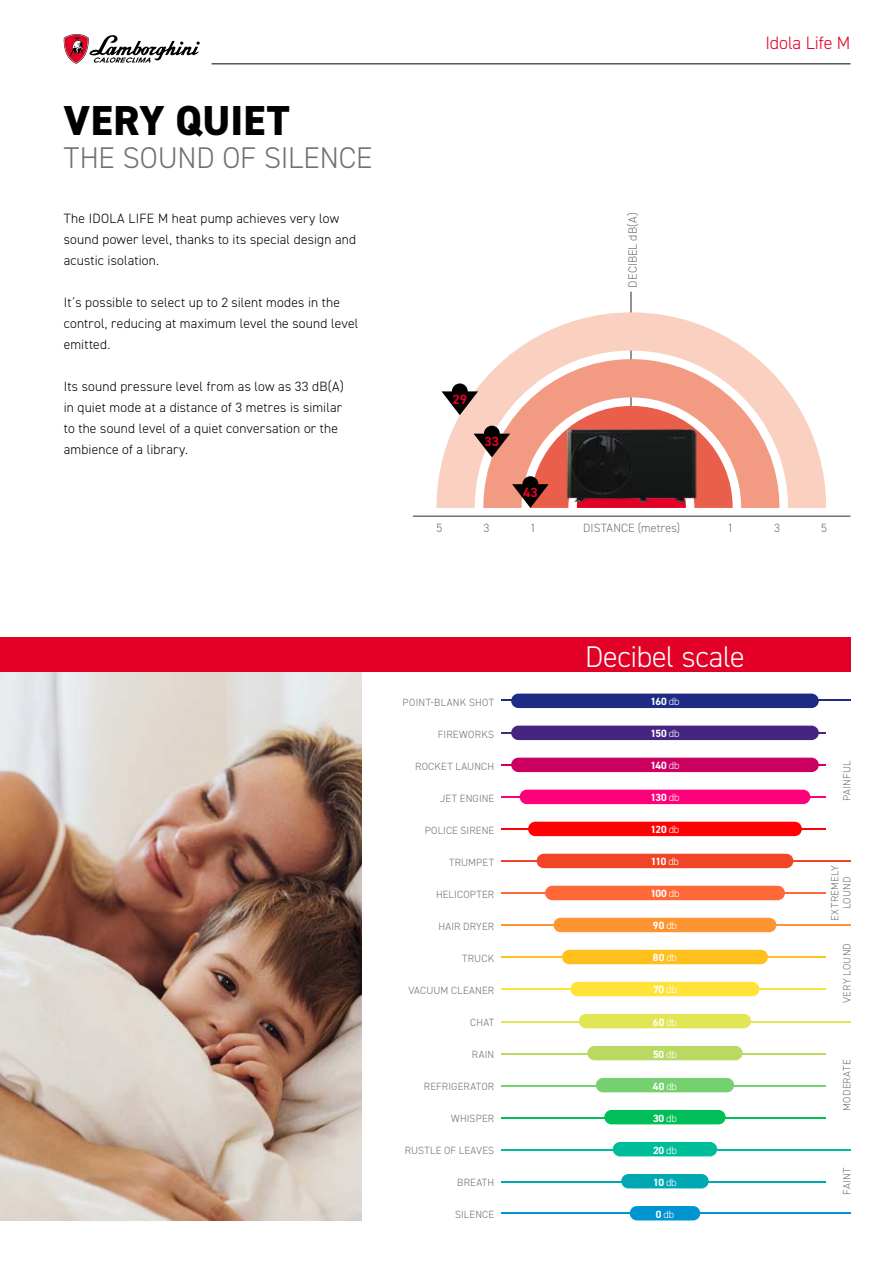
<style>
.page{position:relative;width:893px;height:1263px;background:#fff}
.page>*{position:absolute;margin:0;border:0;box-sizing:border-box;transform-origin:0 0}
.t1{font:800 42px "DIN2014";color:#000}
.t2{font:300 30px "DIN2014";letter-spacing:-.005em;color:#707172}
.t3{font:300 30px "DIN2014";letter-spacing:-.01em;color:#fff}
.t4{font:300 18px "DIN2014";letter-spacing:-.01em;color:#e20026}
.t5{font:300 13.5px/21px "DIN2014";letter-spacing:.015em;color:#000}
.t6{font:700 13.5px "DIN2014";color:#e20026}
.t7{font:300 12px "DIN2014";letter-spacing:.01em;color:#707172}
.t8{font:300 10.5px/12px "DIN2014";letter-spacing:.015em;color:#707172;text-align:center}
.t9{font:700 10.5px "DIN2014";letter-spacing:-.01em;color:#fff}
.t10{font:300 10.5px "DIN2014";color:#fff}
.s1{font-weight:300}
.s2{font-weight:700}
</style>
<div class="page">
<img style="left:0;top:672px;width:361px;height:548px">
<div style="left:0;top:638px;width:850px;height:34px;background:#e20026"></div>
<hr style="left:501px;top:1212px;width:349px;height:2px;background:#0094d1">
<div style="left:630px;top:1206px;width:70px;height:14px;background:#0094d1;border-radius:7px"></div>
<hr style="left:501px;top:1084px;width:325px;height:2px;background:#75d170">
<div style="left:596px;top:1078px;width:138px;height:14px;background:#75d170;border-radius:7px"></div>
<hr style="left:501px;top:924px;width:349px;height:2px;background:#ff9433">
<div style="left:553px;top:918px;width:223px;height:14px;background:#ff9433;border-radius:7px"></div>
<hr style="left:501px;top:1149px;width:349px;height:2px;background:#00bd99">
<div style="left:613px;top:1142px;width:104px;height:14px;background:#00bd99;border-radius:7px"></div>
<hr style="left:501px;top:1020px;width:349px;height:2px;background:#e0e654">
<div style="left:579px;top:1014px;width:172px;height:14px;background:#e0e654;border-radius:7px"></div>
<hr style="left:501px;top:860px;width:349px;height:1px;background:#f04526">
<div style="left:537px;top:854px;width:256px;height:14px;background:#f04526;border-radius:7px"></div>
<hr style="left:501px;top:795px;width:325px;height:2px;background:#ff007a">
<div style="left:520px;top:790px;width:290px;height:14px;background:#ff007a;border-radius:7px"></div>
<hr style="left:501px;top:1181px;width:325px;height:2px;background:#00a8b3">
<div style="left:621px;top:1174px;width:88px;height:14px;background:#00a8b3;border-radius:7px"></div>
<hr style="left:501px;top:1052px;width:325px;height:2px;background:#bad963">
<div style="left:587px;top:1046px;width:156px;height:14px;background:#bad963;border-radius:7px"></div>
<hr style="left:501px;top:892px;width:325px;height:2px;background:#ff6938">
<div style="left:545px;top:886px;width:240px;height:14px;background:#ff6938;border-radius:7px"></div>
<hr style="left:501px;top:1116px;width:325px;height:2px;background:#00bf59">
<div style="left:604px;top:1110px;width:122px;height:14px;background:#00bf59;border-radius:7px"></div>
<hr style="left:501px;top:956px;width:325px;height:2px;background:#ffbf1c">
<div style="left:562px;top:950px;width:206px;height:14px;background:#ffbf1c;border-radius:7px"></div>
<hr style="left:501px;top:988px;width:325px;height:2px;background:#ffe338">
<div style="left:570px;top:982px;width:189px;height:14px;background:#ffe338;border-radius:7px"></div>
<hr style="left:501px;top:827px;width:325px;height:2px;background:#ff0005">
<div style="left:528px;top:822px;width:274px;height:14px;background:#ff0005;border-radius:7px"></div>
<hr style="left:501px;top:699px;width:349px;height:2px;background:#1e2c85">
<div style="left:511px;top:694px;width:308px;height:14px;background:#1e2c85;border-radius:7px"></div>
<hr style="left:501px;top:731px;width:325px;height:2px;background:#442681">
<div style="left:511px;top:726px;width:308px;height:14px;background:#442681;border-radius:7px"></div>
<hr style="left:501px;top:763px;width:325px;height:2px;background:#cc0061">
<div style="left:511px;top:758px;width:308px;height:14px;background:#cc0061;border-radius:7px"></div>
<hr style="left:630px;top:292px;width:2px;height:197px;background:#707172">
<svg style="left:437px;top:312px;width:389px;height:196px"></svg>
<hr style="left:413px;top:515px;width:437px;height:2px;background:#707172">
<svg style="left:441px;top:359px;width:338px;height:149px"></svg>
<hr style="left:212px;top:63px;width:638px;height:1px;background:#000">
<svg style="left:63px;top:34px;width:137px;height:30px"></svg>
<h1 class="t1" style="left:64px;top:92px;width:227px">VERY QUIET</h1>
<h2 class="t2" style="left:64px;top:139px;width:310px">THE SOUND OF SILENCE</h2>
<p class="t5" style="left:64px;top:208px;width:294px">The IDOLA LIFE M heat pump achieves very low sound power level, thanks to its special design and acustic isolation.</p>
<p class="t5" style="left:64px;top:292px;width:296px">It´s possible to select up to 2 silent modes in the control, reducing at maximum level the sound level emitted.</p>
<p class="t5" style="left:64px;top:376px;width:281px">Its sound pressure level from as low as 33 dB(A) in quiet mode at a distance of 3 metres is similar to the sound level of a quiet conversation or the ambience of a library.</p>
<p class="t6" style="left:452px;top:390px;width:16px">29</p>
<p class="t6" style="left:485px;top:432px;width:16px">33</p>
<p class="t6" style="left:523px;top:483px;width:16px">43</p>
<p class="t7" style="left:625px;top:287px;width:76px;rotate:-90deg">DECIBEL dB(A)</p>
<h3 class="t4" style="left:765px;top:31px;width:86px">Idola Life M</h3>
<p class="t7" style="left:583px;top:520px;width:98px">DISTANCE (metres)</p>
<p class="t7" style="left:437px;top:520px;width:7px">5</p>
<p class="t7" style="left:483px;top:520px;width:7px">3</p>
<p class="t7" style="left:530px;top:520px;width:7px">1</p>
<p class="t7" style="left:727px;top:520px;width:7px">1</p>
<p class="t7" style="left:774px;top:520px;width:7px">3</p>
<p class="t7" style="left:821px;top:520px;width:7px">5</p>
<h2 class="t3" style="left:585px;top:638px;width:161px">Decibel scale</h2>
<p class="t8" style="left:403px;top:696px;width:93px">POINT-BLANK SHOT</p>
<p class="t9" style="left:650px;top:695px;width:30px">160 <span class="s1">db</span></p>
<p class="t8" style="left:438px;top:728px;width:58px">FIREWORKS</p>
<p class="t9" style="left:650px;top:727px;width:30px">150 <span class="s1">db</span></p>
<p class="t8" style="left:415px;top:760px;width:81px">ROCKET LAUNCH</p>
<p class="t9" style="left:650px;top:759px;width:31px">140 <span class="s1">db</span></p>
<p class="t8" style="left:841px;top:801px;width:42px;rotate:-90deg">PAINFUL</p>
<p class="t8" style="left:440px;top:792px;width:55px">JET ENGINE</p>
<p class="t9" style="left:650px;top:791px;width:30px">130 <span class="s1">db</span></p>
<p class="t8" style="left:425px;top:824px;width:71px">POLICE SIRENE</p>
<p class="t9" style="left:651px;top:823px;width:30px">120 <span class="s1">db</span></p>
<p class="t8" style="left:449px;top:856px;width:47px">TRUMPET</p>
<p class="t9" style="left:651px;top:855px;width:30px">110 <span class="s1">db</span></p>
<p class="t8" style="left:436px;top:888px;width:60px">HELICOPTER</p>
<p class="t9" style="left:650px;top:887px;width:31px">100 <span class="s1">db</span></p>
<p class="t8" style="left:438px;top:920px;width:57px">HAIR DRYER</p>
<p class="t9" style="left:653px;top:919px;width:25px">90 <span class="s1">db</span></p>
<p class="t8" style="left:462px;top:952px;width:34px">TRUCK</p>
<p class="t9" style="left:653px;top:951px;width:25px">80 <span class="s1">db</span></p>
<p class="t8" style="left:409px;top:984px;width:87px">VACUUM CLEANER</p>
<p class="t9" style="left:653px;top:983px;width:25px">70 <span class="s1">db</span></p>
<p class="t8" style="left:470px;top:1016px;width:26px">CHAT</p>
<p class="t9" style="left:653px;top:1015px;width:25px">60 <span class="s1">db</span></p>
<p class="t8" style="left:472px;top:1048px;width:24px">RAIN</p>
<p class="t9" style="left:653px;top:1047px;width:25px">50 <span class="s1">db</span></p>
<p class="t8" style="left:424px;top:1080px;width:72px">REFRIGERATOR</p>
<p class="t9" style="left:653px;top:1079px;width:26px">40 <span class="s1">db</span></p>
<p class="t8" style="left:451px;top:1112px;width:44px">WHISPER</p>
<p class="t9" style="left:653px;top:1111px;width:25px">30 <span class="s1">db</span></p>
<p class="t8" style="left:405px;top:1144px;width:91px">RUSTLE OF LEAVES</p>
<p class="t9" style="left:653px;top:1143px;width:25px">20 <span class="s1">db</span></p>
<p class="t8" style="left:457px;top:1177px;width:38px">BREATH</p>
<p class="t9" style="left:653px;top:1175px;width:25px">10 <span class="s1">db</span></p>
<p class="t8" style="left:455px;top:1209px;width:40px">SILENCE</p>
<p class="t10" style="left:656px;top:1207px;width:20px"><span class="s2">0</span> db</p>
<p class="t8" style="left:829px;top:921px;width:57px;rotate:-90deg">EXTREMELY<br>LOUND</p>
<p class="t8" style="left:841px;top:1003px;width:61px;rotate:-90deg">VERY LOUND</p>
<p class="t8" style="left:841px;top:1111px;width:53px;rotate:-90deg">MODERATE</p>
<p class="t8" style="left:841px;top:1195px;width:29px;rotate:-90deg">FAINT</p>
</div>
